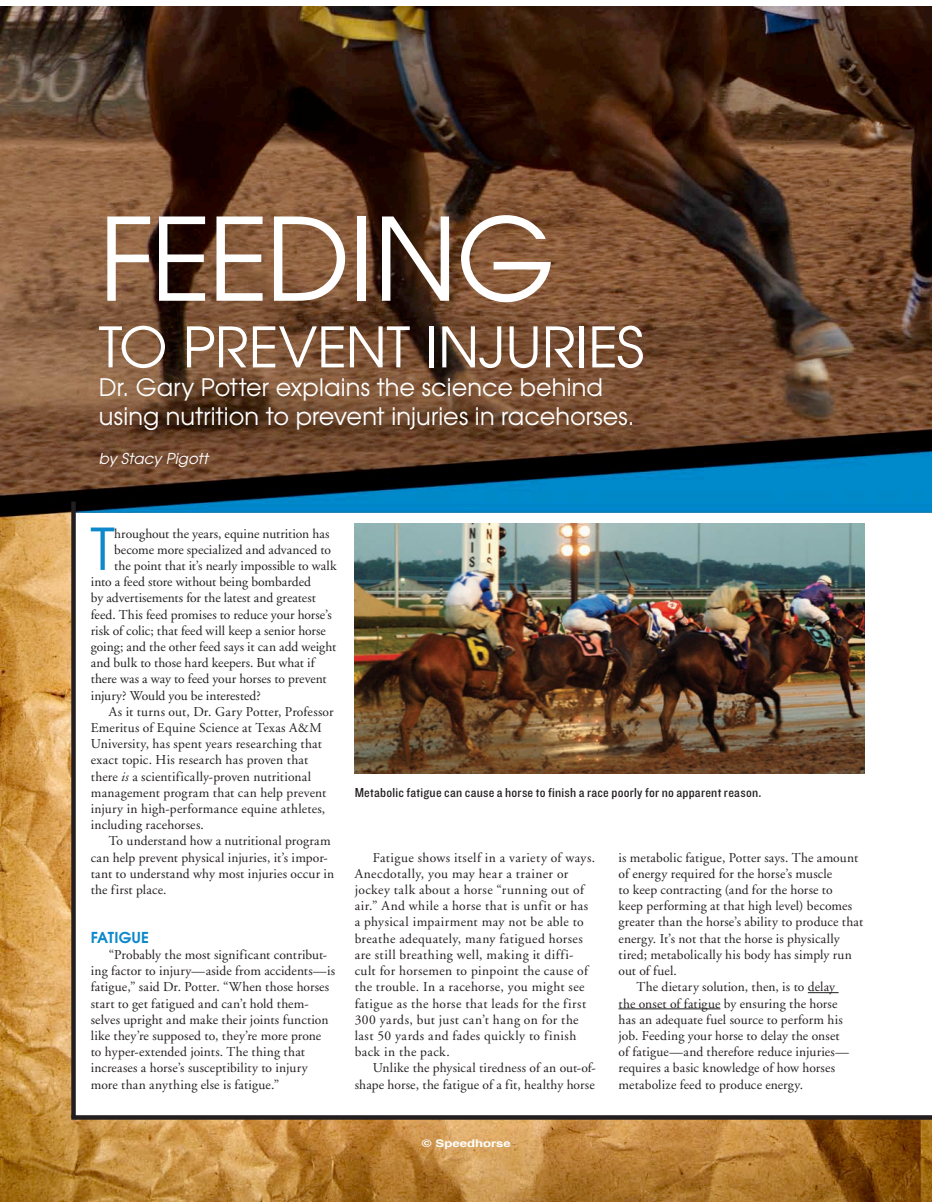
<style>
.page{position:relative;width:932px;height:1202px;background:#fff}
.page>*{position:absolute;margin:0;border:0;box-sizing:border-box;transform-origin:0 0}
.t1{font:114px "Avant Garde";letter-spacing:-.025em;color:#fff}
.t2{font:57.3px "Avant Garde";color:#0c88cb}
.t3{font:55.5px "Avant Garde";color:#fff}
.t4{font:24px/28.8px "Avant Garde";color:#fff}
.t5{font:italic 15px "Avant Garde";letter-spacing:.005em;color:#fff}
.t6{font:600 15px "Avant Garde";letter-spacing:.01em;color:#0c88cb}
.t7{font:13.5px/16.2px "Adobe Garamond";letter-spacing:.015em;color:#231f20}
.t8{font:13.5px "Adobe Garamond";letter-spacing:-.005em;color:#231f20}
.t9{font:13.5px "Knockout HTF30 Junior Welterwt";letter-spacing:.02em;color:#231f20}
.t10{font:700 10.5px "Helvetica";color:#fff;scale:1.25 1}
.s1{font-style:italic}
</style>
<div class="page">
<img style="left:0;top:6px;width:932px;height:1195px">
<div style="left:71px;top:501px;width:5px;height:616px;background:#231f20"></div>
<svg style="left:71px;top:1115px;width:861px;height:4px;background:#2d292a"></svg>
<img style="left:354px;top:523px;width:510px;height:251px">
<h1 class="t1" style="left:99px;top:188px;width:458px">Feeding</h1>
<h3 class="t3" style="left:99px;top:312px;width:547px">to Prevent Injuries</h3>
<h3 class="t4" style="left:99px;top:372px;width:537px">Dr. Gary Potter explains the science behind using nutrition to prevent injuries in racehorses.</h3>
<p class="t5" style="left:99px;top:449px;width:111px">by Stacy Pigott</p>
<h2 class="t2" style="left:90px;top:513px;width:26px">T</h2>
<p class="t7" style="left:114px;top:525px;width:217px">hroughout the years, equine nutrition has</p>
<p class="t7" style="left:114px;top:541px;width:218px">become more specialized and advanced to</p>
<p class="t8" style="left:114px;top:558px;width:224px">the point that it’s nearly impossible to walk</p>
<p class="t8" style="left:91px;top:574px;width:222px">into a feed store without being bombarded</p>
<p class="t8" style="left:91px;top:591px;width:227px">by advertisements for the latest and greatest</p>
<p class="t7" style="left:91px;top:606px;width:242px">feed. This feed promises to reduce your horse’s</p>
<p class="t7" style="left:91px;top:622px;width:236px">risk of colic; that feed will keep a senior horse</p>
<p class="t7" style="left:91px;top:639px;width:247px">going; and the other feed says it can add weight</p>
<p class="t7" style="left:91px;top:655px;width:225px">and bulk to those hard keepers. But what if</p>
<p class="t8" style="left:91px;top:672px;width:237px">there was a way to feed your horses to prevent</p>
<p class="t8" style="left:91px;top:688px;width:171px">injury? Would you be interested?</p>
<p class="t7" style="left:109px;top:703px;width:226px">As it turns out, Dr. Gary Potter, Professor</p>
<p class="t7" style="left:91px;top:720px;width:232px">Emeritus of Equine Science at Texas A&amp;M</p>
<p class="t7" style="left:91px;top:736px;width:233px">University, has spent years researching that</p>
<p class="t7" style="left:91px;top:752px;width:219px">exact topic. His research has proven that</p>
<p class="t7" style="left:91px;top:768px;width:222px">there <span class="s1">is</span> a scientifically-proven nutritional</p>
<p class="t7" style="left:91px;top:784px;width:237px">management program that can help prevent</p>
<p class="t7" style="left:91px;top:801px;width:236px">injury in high-performance equine athletes,</p>
<p class="t7" style="left:91px;top:817px;width:115px">including racehorses.</p>
<p class="t7" style="left:109px;top:833px;width:223px">To understand how a nutritional program</p>
<p class="t7" style="left:91px;top:849px;width:238px">can help prevent physical injuries, it’s impor-</p>
<p class="t7" style="left:91px;top:865px;width:245px">tant to understand why most injuries occur in</p>
<p class="t7" style="left:91px;top:882px;width:77px">the first place.</p>
<p class="t6" style="left:91px;top:927px;width:60px">FATIGUE</p>
<p class="t7" style="left:91px;top:946px;width:246px;text-indent:18px">“Probably the most significant contribut&shy;ing factor to injury—aside from accidents—is fatigue,” said Dr. Potter. “When those horses start to get fatigued and can’t hold them&shy;selves upright and make their joints function like they’re supposed to, they’re more prone to hyper-extended joints. The thing that increases a horse’s susceptibility to injury more than anything else is fatigue.”</p>
<p class="t9" style="left:354px;top:785px;width:408px">Metabolic fatigue can cause a horse to finish a race poorly for no apparent reason.</p>
<p class="t7" style="left:354px;top:849px;width:242px;text-indent:18px">Fatigue shows itself in a variety of ways.<br>Anecdotally, you may hear a trainer or jockey talk about a horse “running out of air.” And while a horse that is unfit or has a physical impairment may not be able to breathe adequately, many fatigued horses are still breathing well, making it diffi&shy;cult for horsemen to pinpoint the cause of the trouble. In a racehorse, you might see fatigue as the horse that leads for the first 300 yards, but just can’t hang on for the last 50 yards and fades quickly to finish back in the pack.</p>
<p class="t7" style="left:354px;top:1060px;width:243px;text-align:right">Unlike the physical tiredness of an out-of&shy;shape horse, the fatigue of a fit, healthy horse</p>
<p class="t7" style="left:618px;top:849px;width:241px">is metabolic fatigue, Potter says. The amount</p>
<p class="t7" style="left:618px;top:865px;width:215px">of energy required for the horse’s muscle</p>
<p class="t7" style="left:618px;top:882px;width:215px">to keep contracting (and for the horse to</p>
<p class="t7" style="left:618px;top:898px;width:235px">keep performing at that high level) becomes</p>
<p class="t7" style="left:618px;top:914px;width:246px">greater than the horse’s ability to produce that</p>
<p class="t7" style="left:618px;top:930px;width:223px">energy. It’s not that the horse is physically</p>
<p class="t7" style="left:618px;top:946px;width:235px">tired; metabolically his body has simply run</p>
<p class="t7" style="left:618px;top:963px;width:60px">out of fuel.</p>
<p class="t7" style="left:636px;top:979px;width:200px">The dietary solution, then, is to delay</p>
<p class="t7" style="left:618px;top:995px;width:220px">the onset of fatigue by ensuring the horse</p>
<p class="t7" style="left:618px;top:1011px;width:226px">has an adequate fuel source to perform his</p>
<p class="t7" style="left:618px;top:1027px;width:222px">job. Feeding your horse to delay the onset</p>
<p class="t7" style="left:618px;top:1044px;width:232px">of fatigue—and therefore reduce injuries—</p>
<p class="t7" style="left:618px;top:1060px;width:218px">requires a basic knowledge of how horses</p>
<p class="t7" style="left:618px;top:1076px;width:186px">metabolize feed to produce energy.</p>
<p class="t10" style="left:422px;top:1134px;width:73px">© Speedhorse</p>
</div>
